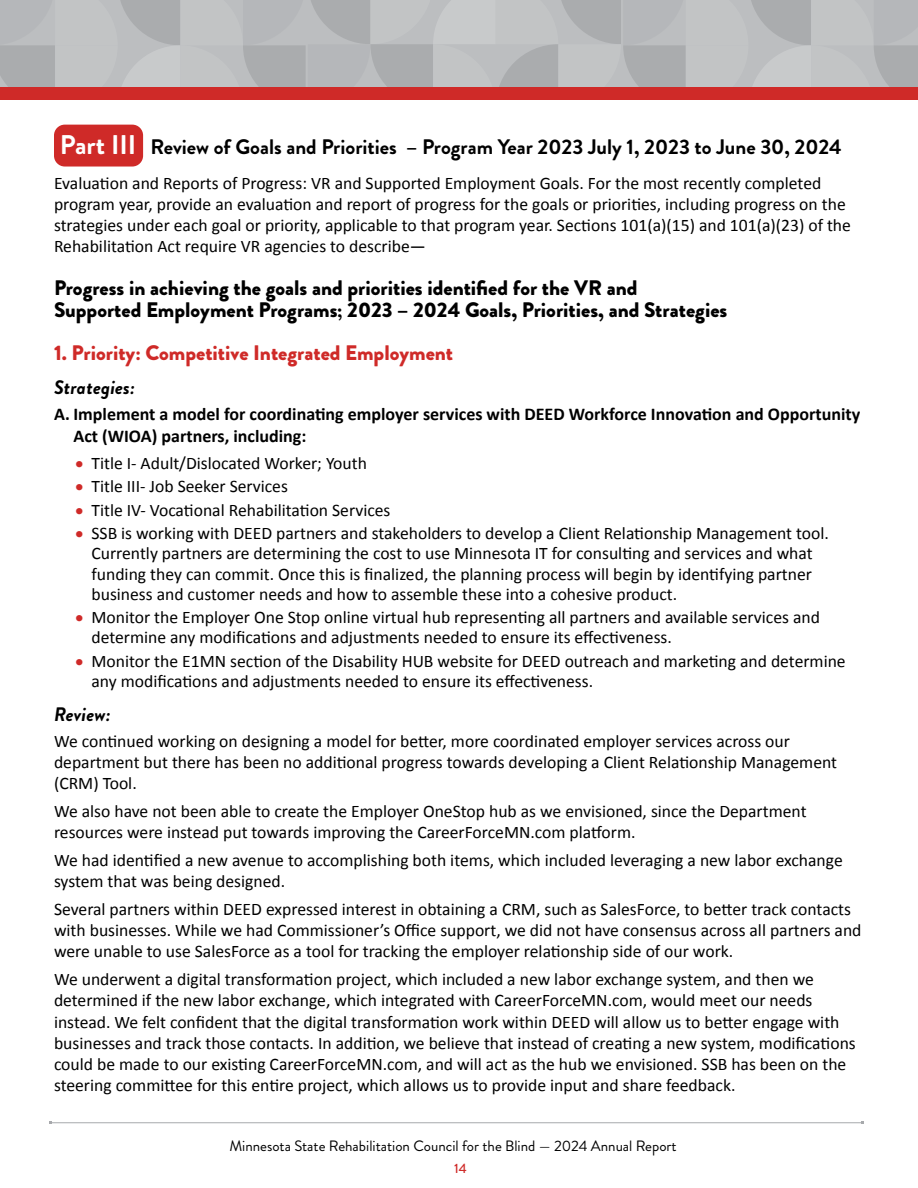
<style>
.page{position:relative;width:918px;height:1188px;background:#fff}
.page>*{position:absolute;margin:0;border:0;box-sizing:border-box;transform-origin:0 0}
.priority_headers{font:900 21px/22.5px "Brandon Grotesque";color:#000}
.Subhead_H4{font:700 21px "Brandon Grotesque";color:#000}
.priority_headers-2{font:900 21px "Brandon Grotesque";color:#cf2a28}
.Questions{font:italic 700 19.5px "Brandon Grotesque";letter-spacing:.01em;color:#000}
.alpha_list{font:700 18px/21.6px "Calibri";color:#000}
.Body_Copy{font:17.7px/21.1px "Calibri";color:#000}
.body_copy_11_75pt{font:17.7px/21.1px "Calibri";color:#000}
.t1{font:15px "Brandon Grotesque";color:#000}
.t2{font:500 13.5px "Brandon Grotesque";color:#cf2a28}
.s1{font-size:27px;color:#fff}
.s2{font-family:"Myriad Pro";font-size:30px;color:#cf2a28}
</style>
<div class="page">
<hr style="left:50px;top:1122px;width:812px;height:1px;background:#a7a9ac">
<div style="left:0;top:87px;width:918px;height:12px;background:#cf2a28"></div>
<svg style="left:0;top:0;width:918px;height:87px"></svg>
<div style="left:54px;top:125px;width:89px;height:42px;background:#cf2a28;border-radius:11px"></div>
<h4 class="Subhead_H4" style="left:60px;top:132px;width:783px"><span class="s1">Part III</span> Review of Goals and Priorities – Program Year 2023 July 1, 2023 to June 30, 2024</h4>
<p class="body_copy_11_75pt" style="left:54px;top:172px;width:799px">Evaluation and Reports of Progress: VR and Supported Employment Goals. For the most recently completed program year, provide an evaluation and report of progress for the goals or priorities, including progress on the strategies under each goal or priority, applicable to that program year. Sections 101(a)(15) and 101(a)(23) of the Rehabilitation Act require VR agencies to describe—</p>
<h5 class="priority_headers" style="left:54px;top:277px;width:675px">Progress in achieving the goals and priorities identified for the VR and<br>Supported Employment Programs; 2023 – 2024 Goals, Priorities, and Strategies</h5>
<h5 class="priority_headers-2" style="left:54px;top:338px;width:401px">1. Priority: Competitive Integrated Employment</h5>
<p class="Questions" style="left:54px;top:373px;width:83px">Strategies:</p>
<p class="alpha_list" style="left:74px;top:403px;width:788px;text-indent:-20px">A. Implement a model for coordinating employer services with DEED Workforce Innovation and Opportunity<br>Act (WIOA) partners, including:</p>
<p class="Body_Copy" style="left:75px;top:452px;width:293px"><span class="s2">•</span> Title I- Adult/Dislocated Worker; Youth</p>
<p class="Body_Copy" style="left:75px;top:476px;width:214px"><span class="s2">•</span> Title III- Job Seeker Services</p>
<p class="Body_Copy" style="left:75px;top:499px;width:317px"><span class="s2">•</span> Title IV- Vocational Rehabilitation Services</p>
<p class="Body_Copy" style="left:92px;top:523px;width:739px;line-height:20.2px;text-indent:-16px"><span class="s2">•</span> SSB is working with DEED partners and stakeholders to develop a Client Relationship Management tool.<br>Currently partners are determining the cost to use Minnesota IT for consulting and services and what funding they can commit. Once this is finalized, the planning process will begin by identifying partner business and customer needs and how to assemble these into a cohesive product.</p>
<p class="Body_Copy" style="left:92px;top:607px;width:730px;line-height:20.2px;text-indent:-16px"><span class="s2">•</span> Monitor the Employer One Stop online virtual hub representing all partners and available services and determine any modifications and adjustments needed to ensure its effectiveness.</p>
<p class="Body_Copy" style="left:92px;top:651px;width:756px;line-height:20.2px;text-indent:-16px"><span class="s2">•</span> Monitor the E1MN section of the Disability HUB website for DEED outreach and marketing and determine any modifications and adjustments needed to ensure its effectiveness.</p>
<p class="Questions" style="left:54px;top:700px;width:58px">Review:</p>
<p class="Body_Copy" style="left:54px;top:730px;width:785px">We continued working on designing a model for better, more coordinated employer services across our department but there has been no additional progress towards developing a Client Relationship Management (CRM) Tool.</p>
<p class="Body_Copy" style="left:54px;top:801px;width:754px">We also have not been able to create the Employer OneStop hub as we envisioned, since the Department resources were instead put towards improving the CareerForceMN.com platform.</p>
<p class="Body_Copy" style="left:54px;top:850px;width:790px">We had identified a new avenue to accomplishing both items, which included leveraging a new labor exchange system that was being designed.</p>
<p class="Body_Copy" style="left:54px;top:899px;width:809px">Several partners within DEED expressed interest in obtaining a CRM, such as SalesForce, to better track contacts with businesses. While we had Commissioner’s Office support, we did not have consensus across all partners and were unable to use SalesForce as a tool for tracking the employer relationship side of our work.</p>
<p class="Body_Copy" style="left:54px;top:969px;width:803px">We underwent a digital transformation project, which included a new labor exchange system, and then we determined if the new labor exchange, which integrated with CareerForceMN.com, would meet our needs instead. We felt confident that the digital transformation work within DEED will allow us to better engage with businesses and track those contacts. In addition, we believe that instead of creating a new system, modifications could be made to our existing CareerForceMN.com, and will act as the hub we envisioned. SSB has been on the steering committee for this entire project, which allows us to provide input and share feedback.</p>
<p class="t1" style="left:229px;top:1135px;width:449px">Minnesota State Rehabilitation Council for the Blind — 2024 Annual Report</p>
<p class="t2" style="left:454px;top:1159px;width:14px">14</p>
</div>
